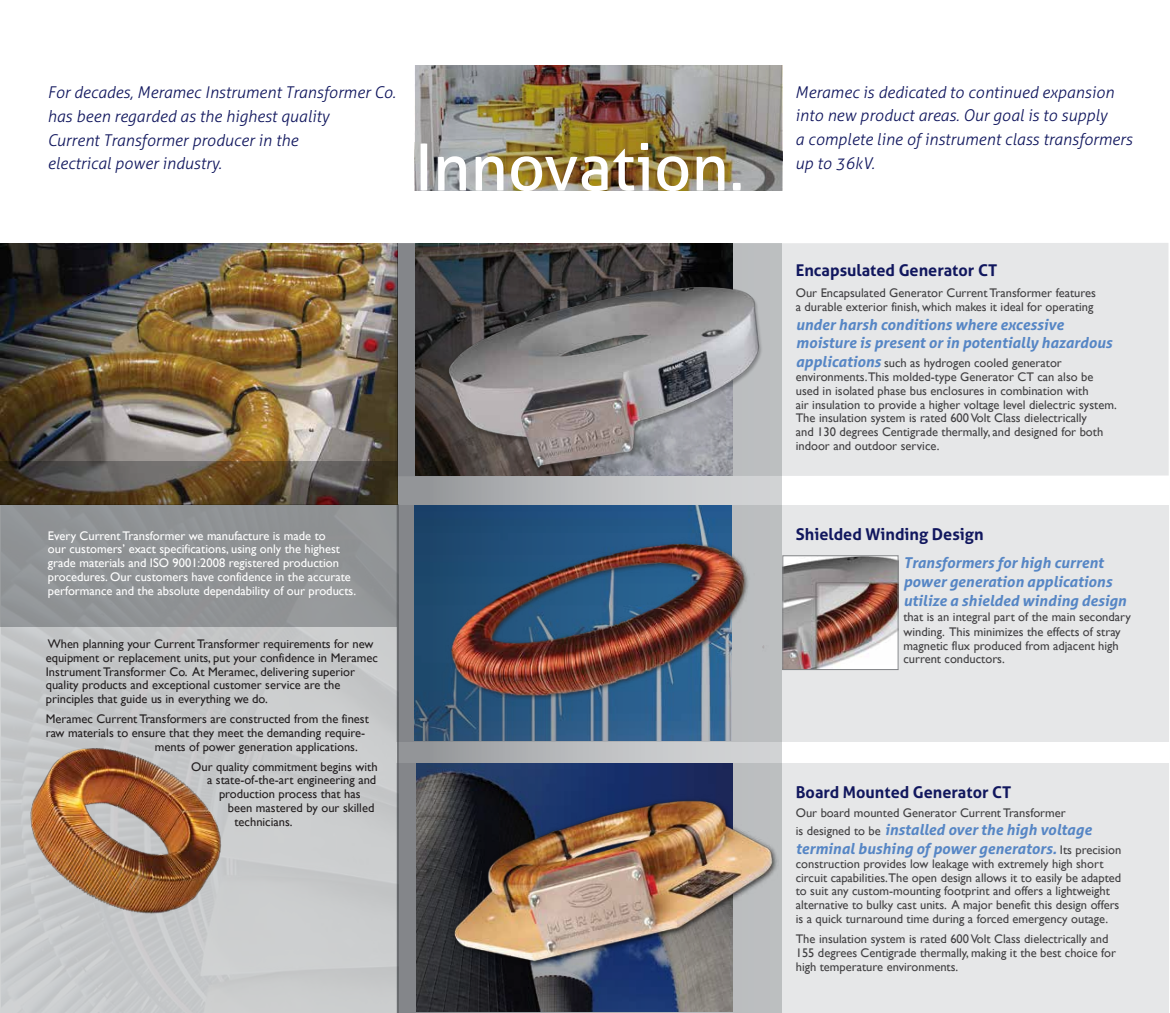
<style>
.page{position:relative;width:1170px;height:1013px;background:#fff}
.page>*{position:absolute;margin:0;border:0;box-sizing:border-box;transform-origin:0 0}
.t1{font:64.88px "Aller";color:#fff}
.t2{font:italic 300 16.25px/23.8px "Aller";color:#11175e}
.t3{font:700 16.25px "Aller";color:#11175e}
.t4{font:italic 700 15px/18.8px "Aller";color:#5686c5}
.t5{font:12.5px/13.8px "Gill Sans";color:#414042}
.t6{font:12.5px/13.8px "Gill Sans";color:#231f20}
.t7{font:12.5px/13.8px "Gill Sans";color:#fff}
.s1{font-family:"Aller";font-weight:700;font-style:italic;font-size:15px;color:#5686c5}
.s2{font-family:"Gill Sans";font-weight:400;font-style:normal;font-size:12.5px;color:#414042}
</style>
<div class="page">
<img style="left:1px;top:243px;width:397px;height:261px">
<div style="left:0;top:504px;width:398px;height:508px;background:#c8cacc"></div>
<svg style="left:0;top:461px;width:397px;height:165px;fill:#8e9193"></svg>
<img style="left:30px;top:748px;width:191px;height:166px">
<div style="left:395px;top:243px;width:774px;height:233px;background:#e6e7e8"></div>
<div style="left:396px;top:504px;width:773px;height:237px;background:#e6e7e8"></div>
<div style="left:396px;top:763px;width:773px;height:249px;background:#e6e7e8"></div>
<svg style="left:398px;top:244px;width:384px;height:768px"></svg>
<img style="left:415px;top:65px;width:367px;height:125px">
<img style="left:431px;top:508px;width:341px;height:227px">
<img style="left:785px;top:557px;width:111px;height:111px">
<div style="left:783px;top:555px;width:115px;height:115px;border:1px solid #808285"></div>
<img style="left:442px;top:278px;width:324px;height:197px">
<img style="left:447px;top:794px;width:331px;height:173px">
<h2 class="t2" style="left:47px;top:81px;width:350px">For decades, Meramec Instrument Transformer Co. has been regarded as the highest quality<br>Current Transformer producer in the<br>electrical power industry.</h2>
<h1 class="t1" style="left:415px;top:128px;width:331px">Innovation.</h1>
<p class="t7" style="left:48px;top:528px;width:310px">Every Current Transformer we manufacture is made to<br>our customers’ exact specifications, using only the highest grade materials and ISO 9001:2008 registered production procedures. Our customers have confidence in the accurate performance and the absolute dependability of our products.</p>
<p class="t6" style="left:46px;top:637px;width:334px">When planning your Current Transformer requirements for new equipment or replacement units, put your confidence in Meramec Instrument Transformer Co. At Meramec, delivering superior quality products and exceptional customer service are the principles that guide us in everything we do.</p>
<p class="t6" style="left:46px;top:712px;width:325px">Meramec Current Transformers are constructed from the finest</p>
<p class="t6" style="left:46px;top:725px;width:321px">raw materials to ensure that they meet the demanding require-</p>
<p class="t6" style="left:155px;top:739px;width:204px">ments of power generation applications.</p>
<p class="t6" style="left:191px;top:759px;width:188px">Our quality commitment begins with</p>
<p class="t6" style="left:207px;top:773px;width:171px">a state-of-the-art engineering and</p>
<p class="t6" style="left:219px;top:787px;width:143px">production process that has</p>
<p class="t6" style="left:228px;top:800px;width:148px">been mastered by our skilled</p>
<p class="t6" style="left:234px;top:814px;width:60px">technicians.</p>
<h2 class="t2" style="left:795px;top:80px;width:339px">Meramec is dedicated to continued expansion into new product areas. Our goal is to supply<br>a complete line of instrument class transformers up to 36kV.</h2>
<h2 class="t3" style="left:796px;top:260px;width:203px">Encapsulated Generator CT</h2>
<p class="t5" style="left:796px;top:286px;width:302px">Our Encapsulated Generator Current Transformer features a durable exterior finish, which makes it ideal for operating</p>
<p class="t4" style="left:796px;top:315px;width:318px">under harsh conditions where excessive moisture is present or in potentially hazardous</p>
<p class="t5" style="left:796px;top:356px;width:323px"><span class="s1">applications</span> such as hydrogen cooled generator environments.This molded-type Generator CT can also be used in isolated phase bus enclosures in combination with<br>air insulation to provide a higher voltage level dielectric system.<br>The insulation system is rated 600 Volt Class dielectrically<br>and 130 degrees Centigrade thermally, and designed for both indoor and outdoor service.</p>
<h2 class="t3" style="left:796px;top:524px;width:189px">Shielded Winding Design</h2>
<p class="t4" style="left:903px;top:553px;width:224px">Transformers for high current power generation applications utilize a shielded winding design</p>
<p class="t5" style="left:903px;top:609px;width:229px;line-height:15px">that is an integral part of the main secondary winding. This minimizes the effects of stray</p>
<p class="t5" style="left:903px;top:638px;width:217px">magnetic flux produced from adjacent high current conductors.</p>
<h2 class="t3" style="left:796px;top:781px;width:217px">Board Mounted Generator CT</h2>
<p class="t5" style="left:796px;top:805px;width:272px">Our board mounted Generator Current Transformer</p>
<p class="t4" style="left:796px;top:820px;width:327px"><span class="s2">is designed to be</span> installed over the high voltage terminal bushing of power generators. <span class="s2">Its precision</span></p>
<p class="t5" style="left:796px;top:856px;width:327px">construction provides low leakage with extremely high short circuit capabilities.The open design allows it to easily be adapted to suit any custom-mounting footprint and offers a lightweight alternative to bulky cast units. A major benefit this design offers is a quick turnaround time during a forced emergency outage.</p>
<p class="t5" style="left:796px;top:931px;width:322px">The insulation system is rated 600 Volt Class dielectrically and<br>155 degrees Centigrade thermally, making it the best choice for high temperature environments.</p>
</div>
